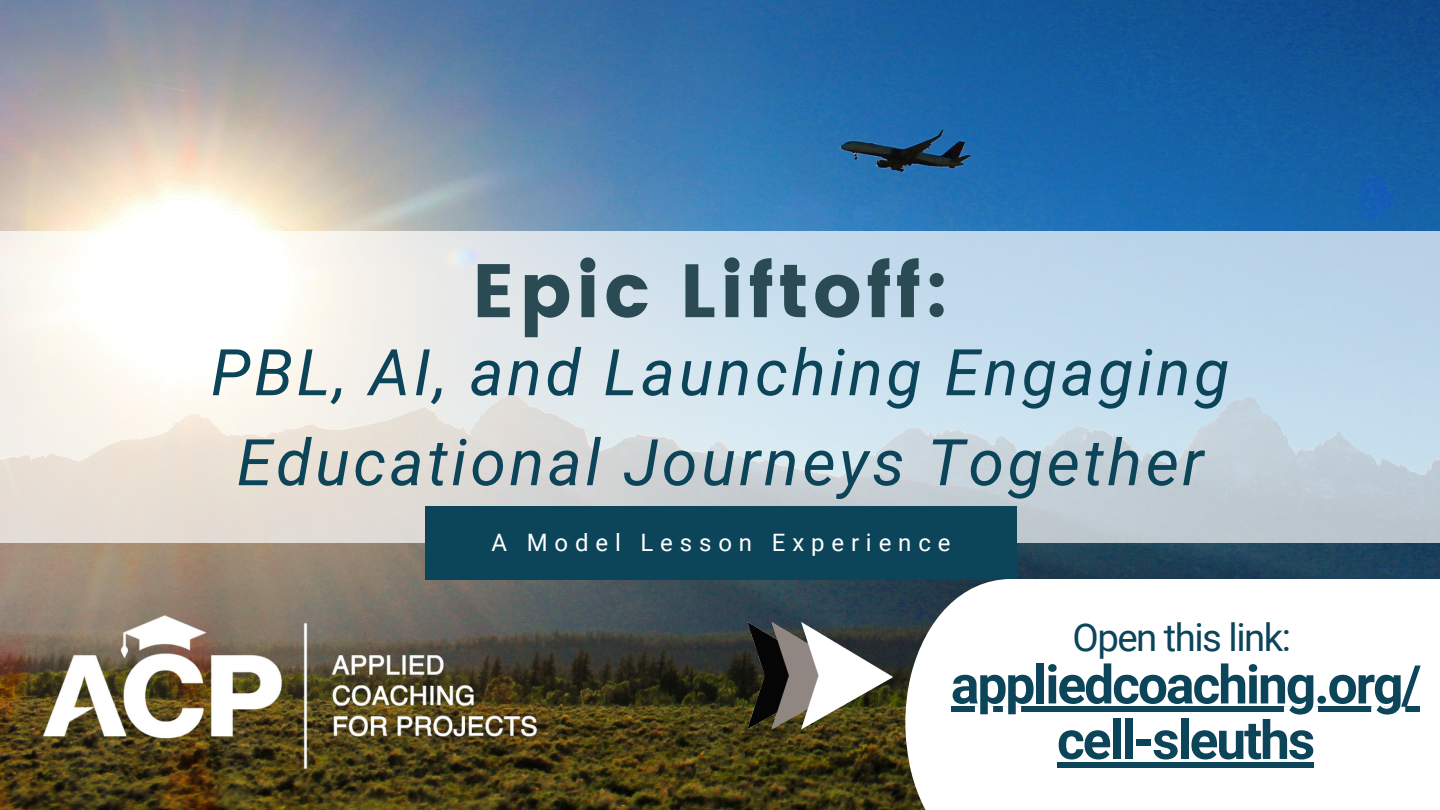
<style>
.page{position:relative;width:1440px;height:810px;background:#fff}
.page>*{position:absolute;margin:0;border:0;box-sizing:border-box;transform-origin:0 0}
.t1{font:75.4px "Poppins";letter-spacing:.055em;color:#2b4b54}
.t2{font:italic 64.4px/90px "Roboto";letter-spacing:.055em;color:#0c4559;text-align:center}
.t3{font:700 53.4px/55.5px "Roboto";letter-spacing:-.04em;color:#0c4559;text-align:center}
.t4{font:38.4px "Roboto";letter-spacing:-.04em;color:#0c4559}
.t5{font:24px "Roboto";letter-spacing:.285em;color:#fff}
</style>
<div class="page">
<img style="left:0;top:0;width:1440px;height:810px">
<svg style="left:0;top:231px;width:1440px;height:312px;background:#d7e1e6"></svg>
<div style="left:425px;top:506px;width:592px;height:73px;background:#0c4559"></div>
<img style="left:44px;top:616px;width:492px;height:153px">
<svg style="left:905px;top:579px;width:535px;height:231px"></svg>
<img style="left:710px;top:621px;width:218px;height:108px">
<svg style="left:951px;top:706px;width:468px;height:6px;fill:#0c4559"></svg>
<div style="left:1057px;top:762px;width:256px;height:5px;background:#0c4559"></div>
<p class="t1" style="left:472px;top:247px;width:478px">Epic Liftoff:</p>
<p class="t2" style="left:211px;top:328px;width:1020px">PBL, AI, and Launching Engaging<br>Educational Journeys Together</p>
<p class="t5" style="left:491px;top:528px;width:461px">A Model Lesson Experience</p>
<p class="t4" style="left:1073px;top:615px;width:220px">Open this link:</p>
<p class="t3" style="left:951px;top:657px;width:472px">appliedcoaching.org/ cell-sleuths</p>
</div>
